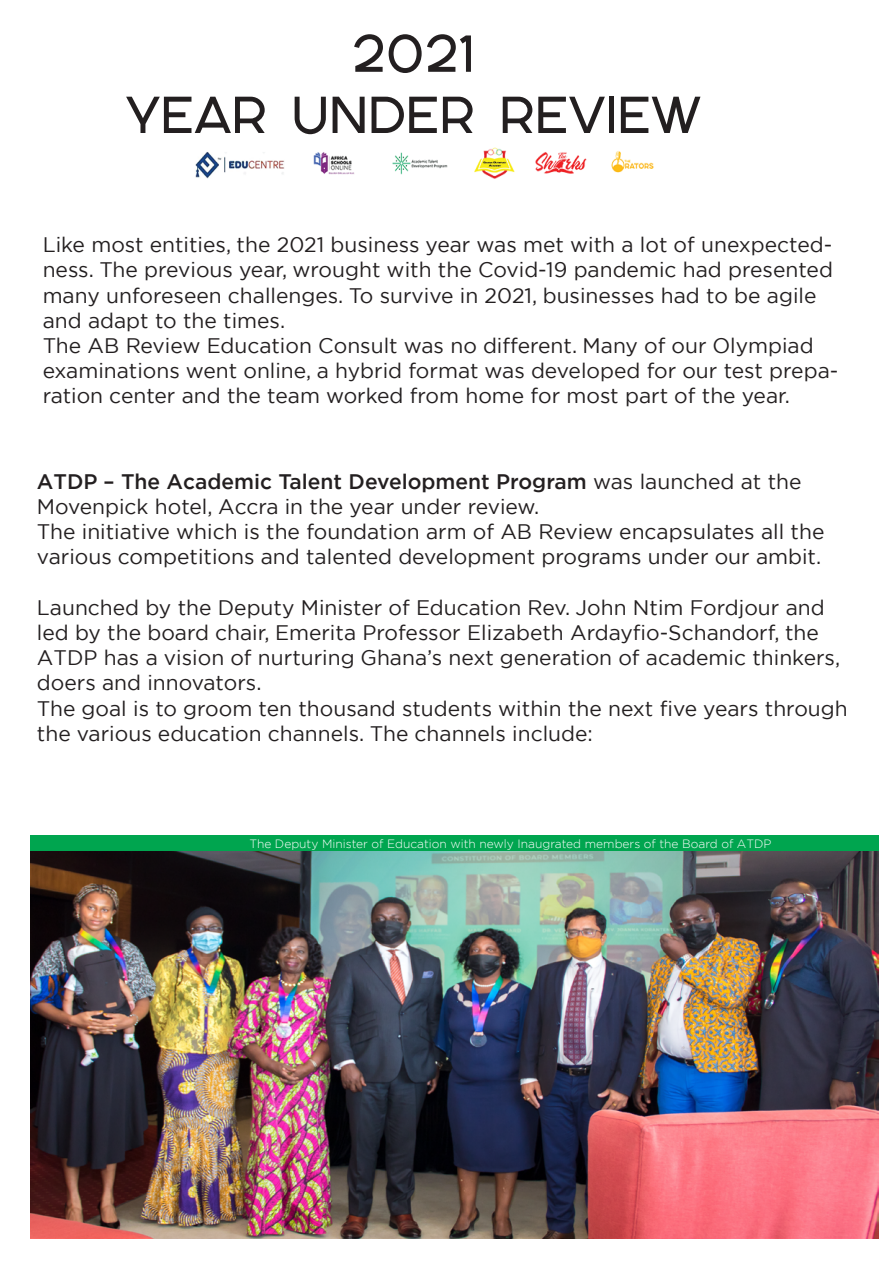
<style>
.page{position:relative;width:893px;height:1263px;background:#fff}
.page>*{position:absolute;margin:0;border:0;box-sizing:border-box;transform-origin:0 0}
.t1{font:51px/61.2px "SONGER Semi Expanded";color:#231f20;text-align:center}
.t2{font:21px/25.2px "Gotham";color:#231f20}
.t3{font:300 12px "Gotham";color:#fff}
.s1{font-weight:500}
</style>
<div class="page">
<img style="left:30px;top:851px;width:849px;height:387px">
<div style="left:30px;top:835px;width:849px;height:16px;background:#00a54f"></div>
<img style="left:195px;top:147px;width:459px;height:32px">
<h1 class="t1" style="left:125px;top:23px;width:577px">2021<br>YEAR UNDER REVIEW</h1>
<p class="t2" style="left:43px;top:232px;width:797px">Like most entities, the 2021 business year was met with a lot of unexpected&shy;ness. The previous year, wrought with the Covid-19 pandemic had presented many unforeseen challenges. To survive in 2021, businesses had to be agile and adapt to the times.<br>The AB Review Education Consult was no different. Many of our Olympiad examinations went online, a hybrid format was developed for our test prepa&shy;ration center and the team worked from home for most part of the year.</p>
<p class="t2" style="left:37px;top:468px;width:789px"><span class="s1">ATDP – The Academic Talent Development Program</span> was launched at the Movenpick hotel, Accra in the year under review.<br>The initiative which is the foundation arm of AB Review encapsulates all the various competitions and talented development programs under our ambit.</p>
<p class="t2" style="left:37px;top:594px;width:812px">Launched by the Deputy Minister of Education Rev. John Ntim Fordjour and led by the board chair, Emerita Professor Elizabeth Ardayfio-Schandorf, the ATDP has a vision of nurturing Ghana’s next generation of academic thinkers, doers and innovators.<br>The goal is to groom ten thousand students within the next five years through the various education channels. The channels include:</p>
<p class="t3" style="left:249px;top:836px;width:524px">The Deputy Minister of Education with newly Inaugrated members of the Board of ATDP</p>
</div>
